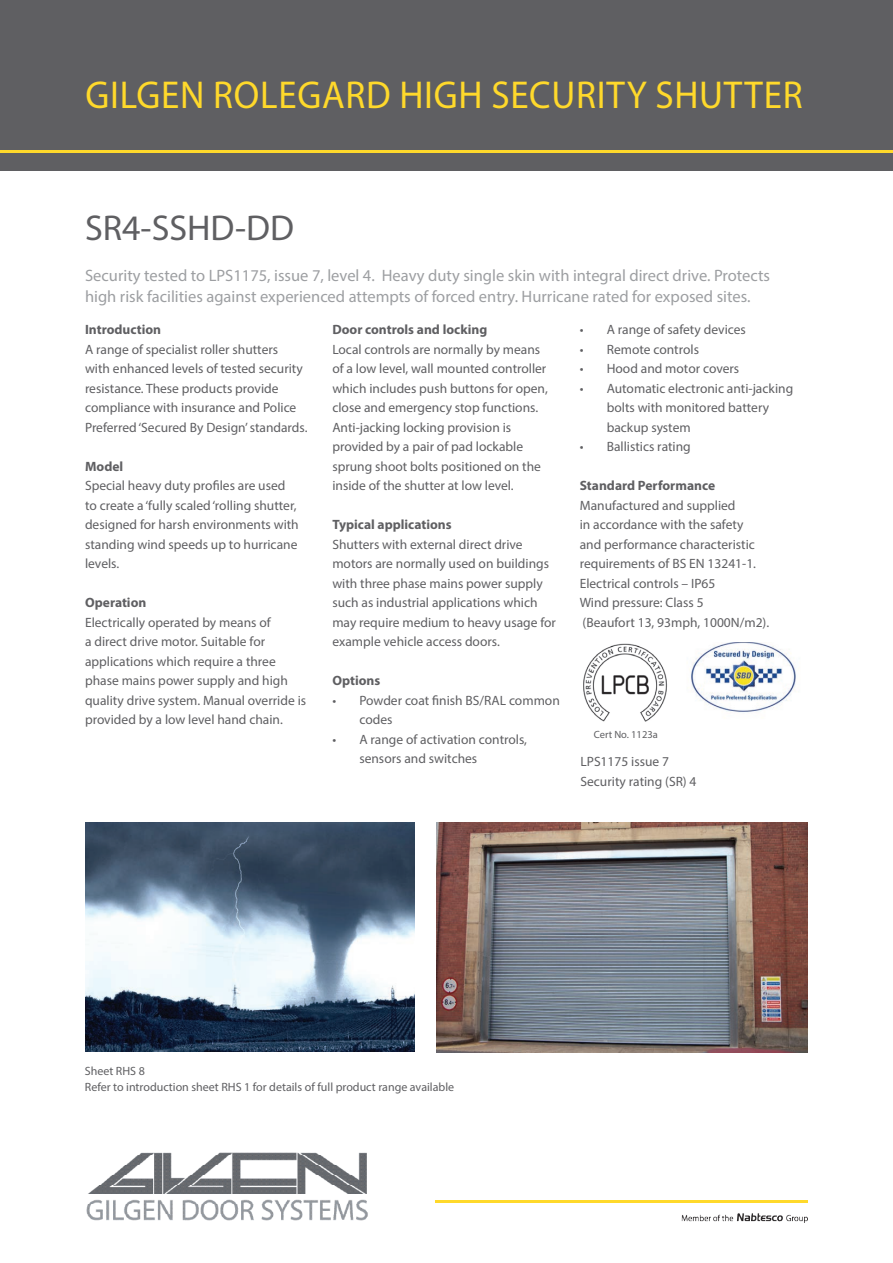
<style>
.page{position:relative;width:893px;height:1263px;background:#fff}
.page>*{position:absolute;margin:0;border:0;box-sizing:border-box;transform-origin:0 0}
.t1{font:39px "Myriad Pro";letter-spacing:.02em;color:#ffd92b;scale:.95 1}
.t2{font:36px "Myriad Pro";color:#5f5f62}
.t3{font:16.5px/21px "Myriad Pro";color:#9d9fa2}
.t4{font:13.5px/19.5px "Myriad Pro";color:#5f5f62}
.t5{font:700 13.5px "Myriad Pro";color:#5f5f62}
.t6{font:12px/16.2px "Myriad Pro";color:#5f5f62}
.t7{font:10.5px "Myriad Pro";color:#5f5f62}
</style>
<div class="page">
<img style="left:86px;top:1152px;width:282px;height:69px">
<hr style="left:436px;top:1200px;width:372px;height:3px;background:#ffd92b">
<div style="left:0;top:0;width:893px;height:170px;background:#5f5f62"></div>
<hr style="left:0;top:150px;width:893px;height:3px;background:#ffd92b">
<img style="left:437px;top:823px;width:371px;height:229px">
<img style="left:85px;top:823px;width:330px;height:228px">
<img style="left:681px;top:1213px;width:127px;height:10px">
<img style="left:583px;top:643px;width:84px;height:79px">
<img style="left:691px;top:642px;width:105px;height:70px">
<h1 class="t1" style="left:85px;top:71px;width:748px">Gilgen Rolegard high security sh utter</h1>
<h2 class="t2" style="left:85px;top:205px;width:185px">SR4-SSHD-DD</h2>
<p class="t3" style="left:85px;top:265px;width:686px">Security tested to LPS1175, issue 7, level 4. Heavy duty single skin with integral direct drive. Protects high risk facilities against experienced attempts of forced entry. Hurricane rated for exposed sites.</p>
<p class="t5" style="left:85px;top:321px;width:78px">Introduction</p>
<p class="t4" style="left:85px;top:339px;width:224px">A range of specialist roller shutters<br>with enhanced levels of tested security resistance. These products provide compliance with insurance and Police Preferred ‘Secured By Design’ standards.</p>
<p class="t5" style="left:85px;top:457px;width:40px">Model</p>
<p class="t4" style="left:85px;top:476px;width:215px">Special heavy duty profiles are used to create a ‘fully scaled ‘rolling shutter, designed for harsh environments with standing wind speeds up to hurricane levels.</p>
<p class="t5" style="left:85px;top:594px;width:63px">Operation</p>
<p class="t4" style="left:85px;top:612px;width:223px">Electrically operated by means of<br>a direct drive motor. Suitable for applications which require a three phase mains power supply and high quality drive system. Manual override is provided by a low level hand chain.</p>
<p class="t5" style="left:332px;top:321px;width:156px">Door controls and locking</p>
<p class="t4" style="left:332px;top:339px;width:217px">Local controls are normally by means of a low level, wall mounted controller which includes push buttons for open, close and emergency stop functions.<br>Anti-jacking locking provision is provided by a pair of pad lockable sprung shoot bolts positioned on the inside of the shutter at low level.</p>
<p class="t5" style="left:332px;top:516px;width:121px">Typical applications</p>
<p class="t4" style="left:332px;top:534px;width:225px">Shutters with external direct drive motors are normally used on buildings with three phase mains power supply such as industrial applications which may require medium to heavy usage for example vehicle access doors.</p>
<p class="t5" style="left:332px;top:672px;width:50px">Options</p>
<p class="t4" style="left:359px;top:690px;width:202px;text-indent:-27px">• Powder coat finish BS/RAL common codes</p>
<p class="t4" style="left:359px;top:729px;width:169px;text-indent:-27px">• A range of activation controls, sensors and switches</p>
<p class="t4" style="left:580px;top:320px;width:168px">• A range of safety devices</p>
<p class="t4" style="left:580px;top:339px;width:121px">• Remote controls</p>
<p class="t4" style="left:580px;top:359px;width:161px">• Hood and motor covers</p>
<p class="t4" style="left:607px;top:378px;width:188px;text-indent:-27px">• Automatic electronic anti-jacking bolts with monitored battery backup system</p>
<p class="t4" style="left:580px;top:437px;width:113px">• Ballistics rating</p>
<p class="t5" style="left:580px;top:477px;width:137px">Standard Performance</p>
<p class="t4" style="left:580px;top:495px;width:191px">Manufactured and supplied<br>in accordance with the safety<br>and performance characteristic requirements of BS EN 13241-1.<br>Electrical controls – IP65<br>Wind pressure: Class 5<br>(Beaufort 13, 93mph, 1000N/m2).</p>
<p class="t7" style="left:594px;top:728px;width:66px">Cert No. 1123a</p>
<p class="t4" style="left:580px;top:751px;width:118px">LPS1175 issue 7<br>Security rating (SR) 4</p>
<p class="t6" style="left:85px;top:1062px;width:371px">Sheet RHS 8<br>Refer to introduction sheet RHS 1 for details of full product range available</p>
</div>
